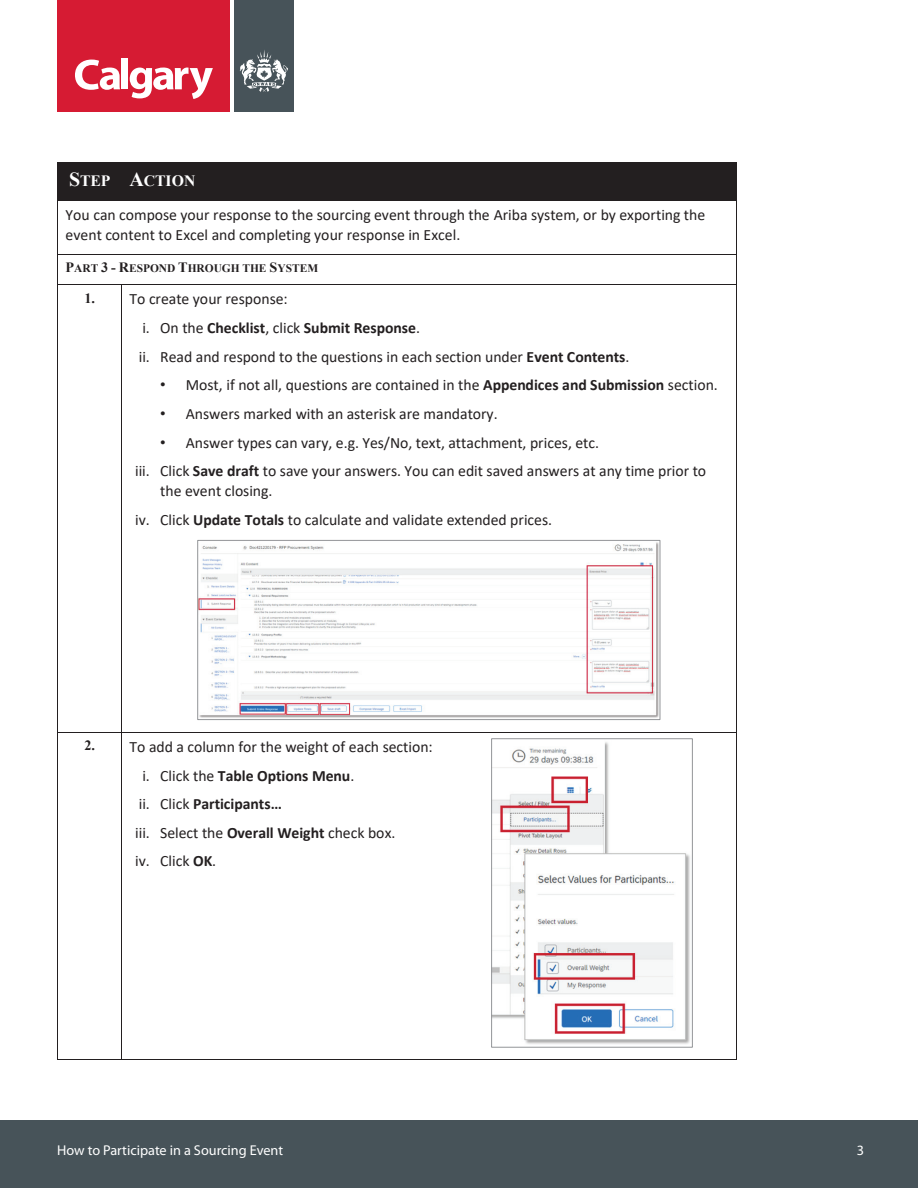
<style>
.page{position:relative;width:918px;height:1188px;background:#fff}
.page>*{position:absolute;margin:0;border:0;box-sizing:border-box;transform-origin:0 0}
.t1{font:15.75px/28.7px "Calibri";color:#231f20}
.t2{font:700 15.75px "Calibri";letter-spacing:-.005em;color:#231f20}
.t3{font:700 15.75px "Times New Roman";letter-spacing:-.005em;color:#fff}
.t4{font:14.25px "Myriad Pro";color:#fff}
.t5{font:700 11.4px "Times New Roman";letter-spacing:-.005em;color:#231f20}
.s1{font-size:19.95px}
.s2{font-size:14.25px}
.s3{font-family:"Times New Roman";font-weight:700;font-size:14.25px}
.s4{font-weight:700}
.s5{font-family:"Arial"}
.s6{font-weight:400}
</style>
<div class="page">
<div style="left:0;top:1120px;width:918px;height:68px;background:#475359"></div>
<div style="left:57px;top:0;width:174px;height:112px;background:#d61b33"></div>
<div style="left:234px;top:0;width:59px;height:112px;background:#475359"></div>
<svg style="left:75px;top:60px;width:45px;height:30px"></svg>
<div style="left:121px;top:58px;width:7px;height:31px;background:#fff"></div>
<svg style="left:130px;top:68px;width:83px;height:31px"></svg>
<svg style="left:240px;top:50px;width:48px;height:42px"></svg>
<div style="left:58px;top:163px;width:63px;height:37px;background:#231f20"></div>
<div style="left:122px;top:163px;width:614px;height:37px;background:#231f20"></div>
<hr style="left:58px;top:162px;width:63px;height:1px;background:#231f20">
<hr style="left:122px;top:162px;width:614px;height:1px;background:#231f20">
<hr style="left:121px;top:163px;width:1px;height:37px;background:#231f20">
<hr style="left:736px;top:163px;width:1px;height:37px;background:#231f20">
<hr style="left:58px;top:200px;width:63px;height:1px;background:#231f20">
<hr style="left:122px;top:200px;width:614px;height:1px;background:#231f20">
<hr style="left:58px;top:201px;width:1px;height:53px;background:#231f20">
<hr style="left:736px;top:201px;width:1px;height:53px;background:#231f20">
<hr style="left:58px;top:254px;width:678px;height:1px;background:#231f20">
<hr style="left:58px;top:254px;width:1px;height:30px;background:#231f20">
<hr style="left:736px;top:254px;width:1px;height:30px;background:#231f20">
<hr style="left:58px;top:284px;width:63px;height:1px;background:#231f20">
<hr style="left:122px;top:284px;width:614px;height:1px;background:#231f20">
<hr style="left:58px;top:285px;width:1px;height:447px;background:#231f20">
<hr style="left:121px;top:285px;width:1px;height:447px;background:#231f20">
<hr style="left:736px;top:285px;width:1px;height:447px;background:#231f20">
<hr style="left:58px;top:732px;width:63px;height:1px;background:#231f20">
<hr style="left:122px;top:732px;width:327px;height:1px;background:#231f20">
<hr style="left:450px;top:732px;width:286px;height:1px;background:#231f20">
<hr style="left:58px;top:733px;width:1px;height:326px;background:#231f20">
<hr style="left:58px;top:1059px;width:63px;height:1px;background:#231f20">
<hr style="left:121px;top:733px;width:1px;height:326px;background:#231f20">
<hr style="left:122px;top:1059px;width:327px;height:1px;background:#231f20">
<hr style="left:449px;top:1059px;width:287px;height:1px;background:#231f20">
<hr style="left:736px;top:733px;width:1px;height:326px;background:#231f20">
<img style="left:199px;top:542px;width:459px;height:176px">
<div style="left:197px;top:540px;width:463px;height:180px;border:1px solid #939598"></div>
<img style="left:493px;top:742px;width:197px;height:302px">
<div style="left:491px;top:738px;width:202px;height:310px;border:1px solid #939598"></div>
<p class="t3" style="left:69px;top:170px;width:128px"><span class="s1">S</span>TEP <span class="s1">A</span>CTION</p>
<p class="t1" style="left:66px;top:204px;width:641px;line-height:20.2px">You can compose your response to the sourcing event through the Ariba system, or by exporting the event content to Excel and completing your response in Excel.</p>
<p class="t5" style="left:66px;top:260px;width:254px"><span class="s2">P</span>ART <span class="s2">3 - R</span>ESPOND <span class="s2">T</span>HROUGH THE <span class="s2">S</span>YSTEM</p>
<p class="t1" style="left:139px;top:284px;width:492px;text-indent:-54px"><span class="s3">1.</span> To create your response:<br>i. On the <span class="s4">Checklist</span>, click <span class="s4">Submit Response</span>.<br>ii. Read and respond to the questions in each section under <span class="s4">Event Contents</span>.</p>
<p class="t1" style="left:160px;top:370px;width:559px"><span class="s5">•</span> Most, if not all, questions are contained in the <span class="s4">Appendices and Submission</span> section.</p>
<p class="t1" style="left:160px;top:399px;width:339px"><span class="s5">•</span> Answers marked with an asterisk are mandatory.</p>
<p class="t1" style="left:135px;top:428px;width:573px;text-indent:25px"><span class="s5">•</span> Answer types can vary, e.g. Yes/No, text, attachment, prices, etc.<br>iii. Click <span class="s4">Save draft</span> to save your answers. You can edit saved answers at any time prior to</p>
<p class="t1" style="left:135px;top:476px;width:419px;text-indent:25px">the event closing.<br>iv. Click <span class="s4">Update Totals</span> to calculate and validate extended prices.</p>
<p class="t1" style="left:84px;top:732px;width:350px"><span class="s3">2.</span> To add a column for the weight of each section:</p>
<p class="t2" style="left:142px;top:764px;width:213px"><span class="s6">i. Click the</span> Table Options Menu<span class="s6">.</span></p>
<p class="t2" style="left:139px;top:793px;width:145px"><span class="s6">ii. Click</span> Participants…</p>
<p class="t1" style="left:135px;top:818px;width:262px">iii. Select the <span class="s4">Overall Weight</span> check box.</p>
<p class="t1" style="left:135px;top:846px;width:83px">iv. Click <span class="s4">OK</span>.</p>
<p class="t4" style="left:57px;top:1142px;width:227px">How to Participate in a Sourcing Event</p>
<p class="t4" style="left:857px;top:1142px;width:9px">3</p>
</div>
